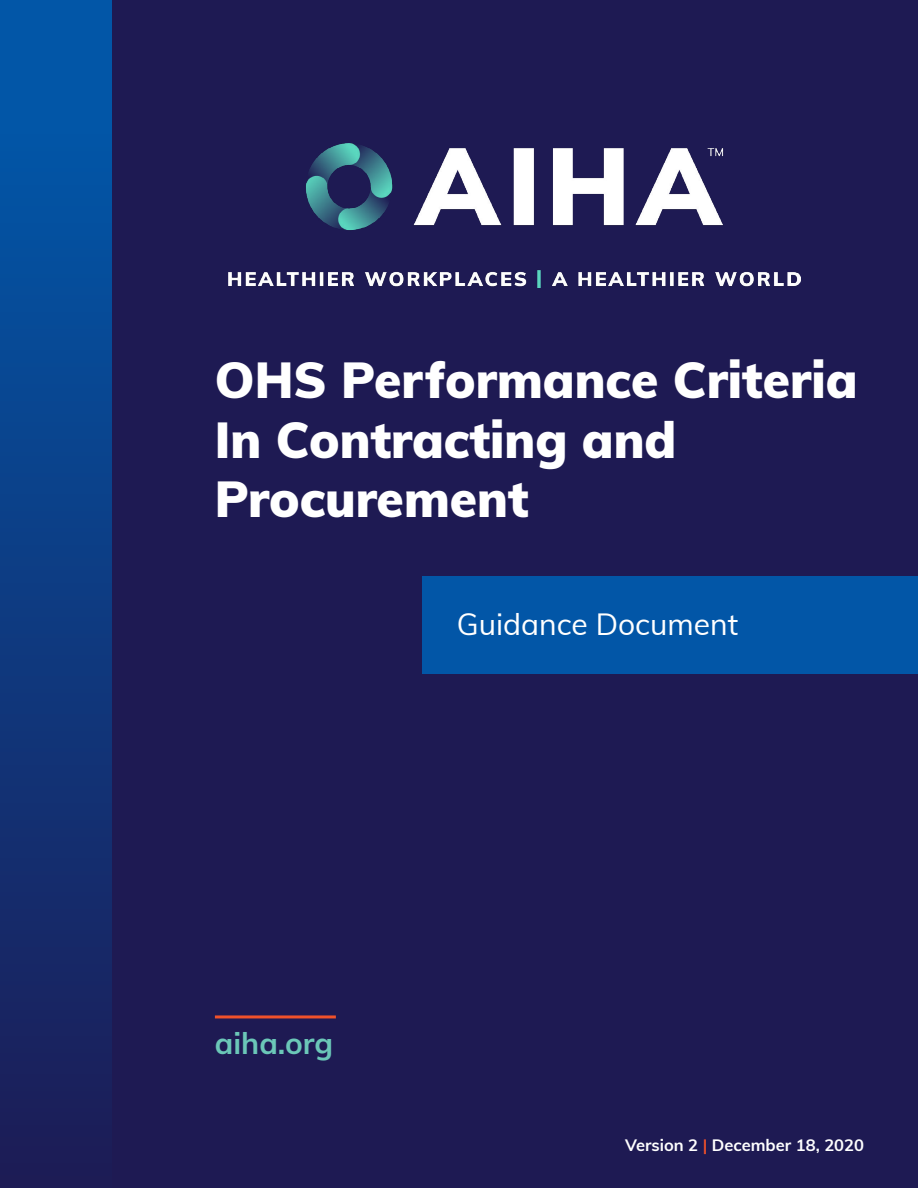
<style>
.page{position:relative;width:918px;height:1188px;background:#1e1a53}
.page>*{position:absolute;margin:0;border:0;box-sizing:border-box;transform-origin:0 0}
.t1{font:900 49.5px/59.4px "Muli";color:#fff}
.t2{font:30px "Muli";color:#fff}
.t3{font:700 30px "Muli";color:#6bc7b8}
.t4{font:700 16.5px "Muli";color:#fff}
.s1{color:#f0512a}
</style>
<div class="page">
<img style="left:229px;top:143px;width:571px;height:144px">
<div style="left:0;top:0;width:111px;height:1188px;background:linear-gradient(to bottom,#005baf,#1c1c56)"></div>
<hr style="left:215px;top:1015px;width:121px;height:3px;background:#f0512a">
<div style="left:422px;top:577px;width:496px;height:97px;background:#0256a7"></div>
<p class="t1" style="left:215px;top:348px;width:644px">OHS Performance Criteria<br>In Contracting and<br>Procurement</p>
<p class="t2" style="left:457px;top:602px;width:283px">Guidance Document</p>
<p class="t3" style="left:215px;top:1021px;width:120px">aiha.org</p>
<p class="t4" style="left:625px;top:1133px;width:240px">Version 2 <span class="s1">|</span> December 18, 2020</p>
</div>
